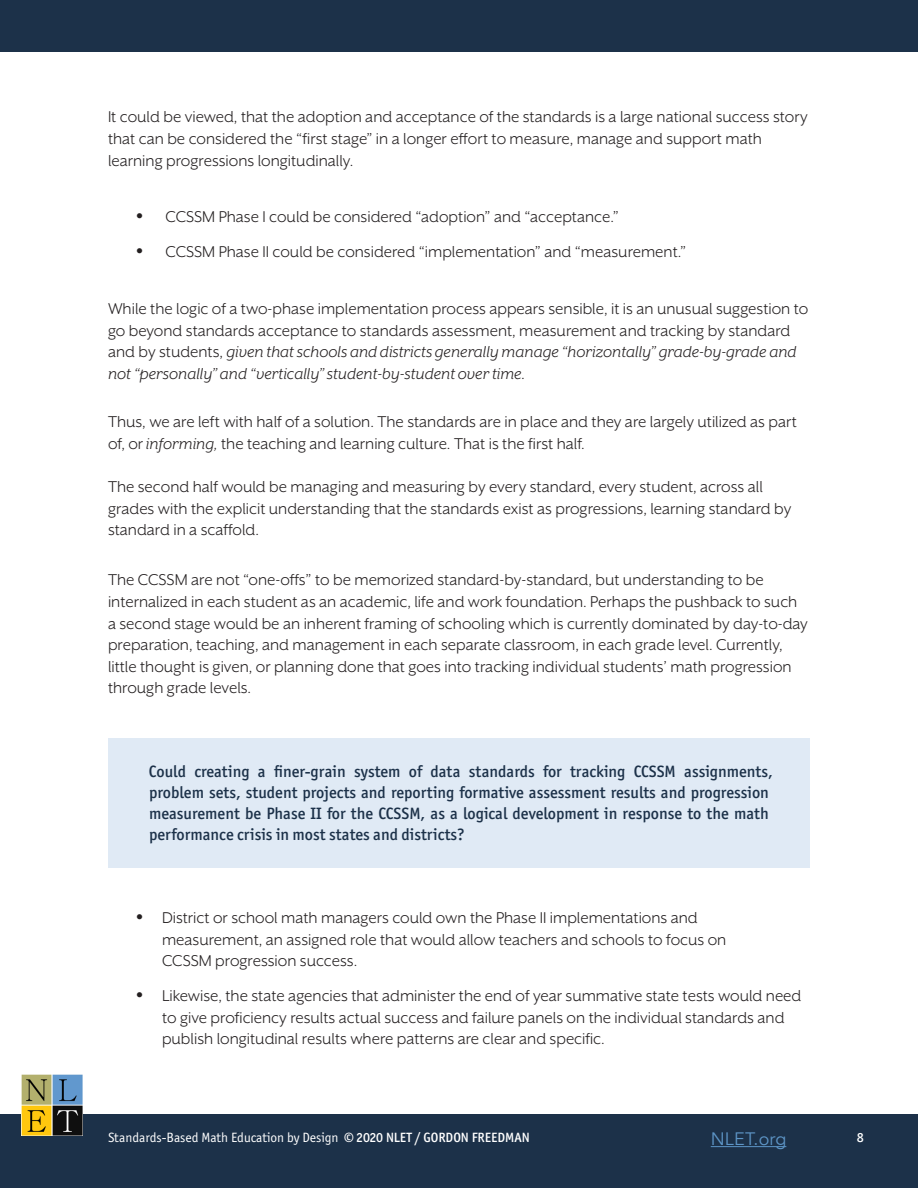
<style>
.page{position:relative;width:918px;height:1188px;background:#fff}
.page>*{position:absolute;margin:0;border:0;box-sizing:border-box;transform-origin:0 0}
.t1{font:18px/21.6px "Mr Eaves XL San OT";color:#231f20}
.Part_Number_Tag{font:18px "Avenir";letter-spacing:.01em;color:#5d95c6}
.body_emphasis{font:500 16.5px/21px "Officina Sans ITC Pro";color:#1c3149}
.t2{font:13.5px "Officina Sans ITC Pro";color:#fff}
.t3{font:500 13.5px "Officina Sans ITC Pro";color:#fff}
.s1{font-family:"Officina Sans ITC Pro"}
.s2{font-style:italic}
.s3{font-weight:500}
</style>
<div class="page">
<div style="left:0;top:1114px;width:918px;height:74px;background:#1c3149"></div>
<div style="left:0;top:0;width:918px;height:52px;background:#1c3149"></div>
<img style="left:22px;top:1075px;width:61px;height:61px">
<div style="left:108px;top:738px;width:702px;height:130px;background:#e0eaf5"></div>
<hr style="left:711px;top:1146px;width:75px;height:1px;background:#5d95c6">
<p class="t1" style="left:108px;top:106px;width:701px">It could be viewed, that the adoption and acceptance of the standards is a large national success story that can be considered the “first stage” in a longer effort to measure, manage and support math learning progressions longitudinally.</p>
<p class="t1" style="left:135px;top:206px;width:485px"><span class="s1">•</span> CCSSM Phase I could be considered “adoption” and “acceptance.”</p>
<p class="t1" style="left:135px;top:241px;width:553px"><span class="s1">•</span> CCSSM Phase II could be considered “implementation” and “measurement.”</p>
<p class="t1" style="left:108px;top:298px;width:702px">While the logic of a two-phase implementation process appears sensible, it is an unusual suggestion to go beyond standards acceptance to standards assessment, measurement and tracking by standard and by students, <span class="s2">given that schools and districts generally manage “horizontally” grade-by-grade and not “personally” and “vertically” student-by-student over time.</span></p>
<h1 class="t1" style="left:108px;top:411px;width:691px">Thus, we are left with half of a solution. The standards are in place and they are largely utilized as part of, or <span class="s2">informing,</span> the teaching and learning culture. That is the first half.</h1>
<h1 class="t1" style="left:108px;top:476px;width:685px">The second half would be managing and measuring by every standard, every student, across all grades with the explicit understanding that the standards exist as progressions, learning standard by standard in a scaffold.</h1>
<p class="t1" style="left:108px;top:569px;width:701px">The CCSSM are not “one-offs” to be memorized standard-by-standard, but understanding to be internalized in each student as an academic, life and work foundation. Perhaps the pushback to such a second stage would be an inherent framing of schooling which is currently dominated by day-to-day preparation, teaching, and management in each separate classroom, in each grade level. Currently, little thought is given, or planning done that goes into tracking individual students’ math progression through grade levels.</p>
<p class="body_emphasis" style="left:149px;top:761px;width:625px">Could creating a finer-grain system of data standards for tracking CCSSM assignments, problem sets, student projects and reporting formative assessment results and progression measurement be Phase II for the CCSSM, as a logical development in response to the math performance crisis in most states and districts?</p>
<p class="t1" style="left:162px;top:907px;width:566px;text-indent:-27px"><span class="s1">•</span> District or school math managers could own the Phase II implementations and measurement, an assigned role that would allow teachers and schools to focus on<br>CCSSM progression success.</p>
<p class="t1" style="left:162px;top:985px;width:641px;text-indent:-27px"><span class="s1">•</span> Likewise, the state agencies that administer the end of year summative state tests would need to give proficiency results actual success and failure panels on the individual standards and publish longitudinal results where patterns are clear and specific.</p>
<p class="t2" style="left:108px;top:1129px;width:423px">Standards-Based Math Education by Design <span class="s3">© 2020 NLET / GORDON FREEDMAN</span></p>
<p class="t3" style="left:857px;top:1129px;width:9px">8</p>
<p class="Part_Number_Tag" style="left:711px;top:1128px;width:77px">NLET.org</p>
</div>
